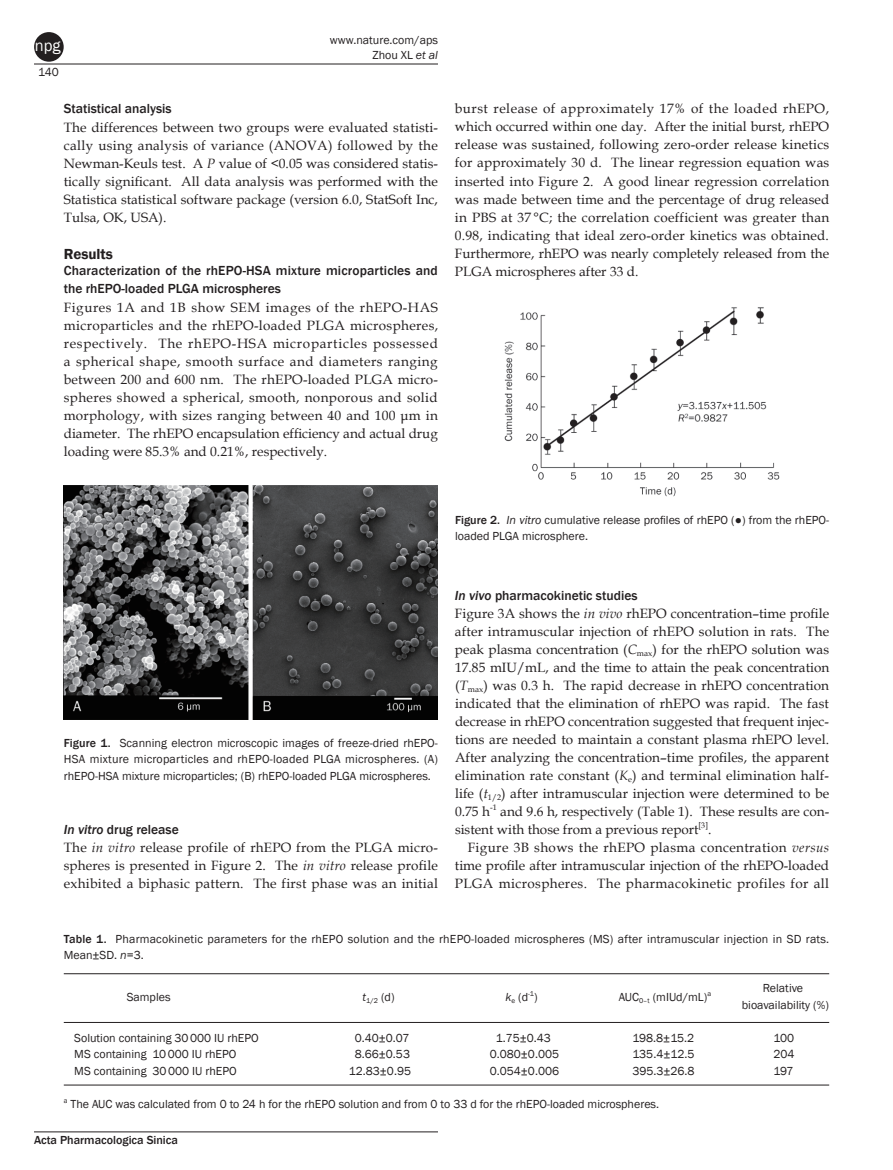
<style>
.page{position:relative;width:893px;height:1170px;background:#fff}
.page>*{position:absolute;margin:0;border:0;box-sizing:border-box;transform-origin:0 0}
.t1{font:16.5px "Franklin Gothic";color:#fff}
.t2{font:15px "Franklin Gothic Demi 2";color:#231f20}
.t3{font:13.5px/18px "Book Antiqua 2";letter-spacing:.005em;color:#231f20;text-align:justify}
.t4{font:13.5px/18px "Book Antiqua";letter-spacing:.005em;color:#231f20;text-align:justify}
.t5{font:13.5px/18px "Franklin Gothic Medium 2";color:#231f20}
.t6{font:13.5px "Book Antiqua 2";letter-spacing:.03em;color:#231f20}
.t7{font:13.5px "Book Antiqua";letter-spacing:.035em;color:#231f20}
.t8{font:13.5px "Book Antiqua 2";letter-spacing:.025em;color:#231f20}
.t9{font:12px "Franklin Gothic Book 2";color:#231f20}
.t10{font:12px/15px "Franklin Gothic";color:#231f20;text-align:right}
.t11{font:12px "Franklin Gothic";letter-spacing:.02em;color:#231f20}
.t12{font:12px "Franklin Gothic Medium 2";color:#231f20}
.t13{font:7.2px "Franklin Gothic";color:#231f20}
.s1{font-style:italic}
.s2{font-family:"Book Antiqua";font-style:italic}
.s3{font-family:"Franklin Gothic Medium 2"}
.s4{font-family:"Franklin Gothic";font-style:italic}
.s5{font-family:"Franklin Gothic";font-weight:500;font-style:italic}
.s6{font-family:"Book Antiqua 2"}
.s7{font-style:italic;font-size:12px}
.s8{font-size:12px}
</style>
<div class="page">
<hr style="left:34px;top:64px;width:404px;height:1px;background:#231f20">
<hr style="left:34px;top:1131px;width:404px;height:1px;background:#231f20">
<div style="left:34px;top:32px;width:30px;height:30px;background:#231f20;border-radius:50%"></div>
<hr style="left:64px;top:973px;width:765px;height:1px;background:#231f20">
<hr style="left:64px;top:1022px;width:765px;height:1px;background:#231f20">
<hr style="left:64px;top:1084px;width:765px;height:1px;background:#231f20">
<img style="left:64px;top:485px;width:374px;height:234px">
<img style="left:504px;top:307px;width:276px;height:190px">
<p class="t1" style="left:35px;top:35px;width:27px">npg</p>
<p class="t10" style="left:38px;top:65px;width:22px">140</p>
<p class="t10" style="left:330px;top:32px;width:110px">www.nature.com/aps<br>Zhou XL <span class="s1">et al</span></p>
<p class="t5" style="left:64px;top:100px;width:109px">Statistical analysis</p>
<p class="t3" style="left:64px;top:118px;width:376px">The differences between two groups were evaluated statisti&shy;cally using analysis of variance (ANOVA) followed by the Newman-Keuls test. A <span class="s2">P</span> value of &lt;0.05 was considered statis-</p>
<p class="t4" style="left:64px;top:172px;width:376px">tically significant. All data analysis was performed with the</p>
<p class="t3" style="left:64px;top:190px;width:376px">Statistica statistical software package (version 6.0, StatSoft Inc,<br>Tulsa, OK, USA).</p>
<p class="t2" style="left:64px;top:244px;width:51px">Results</p>
<p class="t5" style="left:64px;top:262px;width:376px">Characterization of the rhEPO-HSA mixture microparticles and the rhEPO-loaded PLGA microspheres</p>
<p class="t3" style="left:64px;top:298px;width:376px">Figures 1A and 1B show SEM images of the rhEPO-HAS microparticles and the rhEPO-loaded PLGA microspheres, respectively. The rhEPO-HSA microparticles possessed a spherical shape, smooth surface and diameters ranging between 200 and 600 nm. The rhEPO-loaded PLGA micro&shy;spheres showed a spherical, smooth, nonporous and solid</p>
<p class="t4" style="left:64px;top:406px;width:376px">morphology, with sizes ranging between 40 and 100 μm in diameter. The rhEPO encapsulation efficiency and actual drug loading were 85.3% and 0.21%, respectively.</p>
<p class="t7" style="left:455px;top:99px;width:376px">burst release of approximately 17% of the loaded rhEPO,</p>
<p class="t3" style="left:455px;top:118px;width:376px">which occurred within one day. After the initial burst, rhEPO release was sustained, following zero-order release kinetics for approximately 30 d. The linear regression equation was inserted into Figure 2. A good linear regression correlation was made between time and the percentage of drug released in PBS at 37 °C; the correlation coefficient was greater than 0.98, indicating that ideal zero-order kinetics was obtained.<br>Furthermore, rhEPO was nearly completely released from the PLGA microspheres after 33 d.</p>
<p class="t9" style="left:455px;top:512px;width:376px"><span class="s3">Figure 2.</span> <span class="s4">In vitro</span> cumulative release profiles of rhEPO (●) from the rhEPO-</p>
<p class="t10" style="left:455px;top:529px;width:135px">loaded PLGA microsphere.</p>
<p class="t9" style="left:64px;top:735px;width:376px"><span class="s3">Figure 1.</span> Scanning electron microscopic images of freeze-dried rhEPO-</p>
<p class="t11" style="left:64px;top:751px;width:376px">HSA mixture microparticles and rhEPO-loaded PLGA microspheres. (A)</p>
<p class="t9" style="left:64px;top:768px;width:369px">rhEPO-HSA mixture microparticles; (B) rhEPO-loaded PLGA microspheres.</p>
<p class="t5" style="left:64px;top:820px;width:116px"><span class="s5">In vitro</span> drug release</p>
<p class="t3" style="left:64px;top:838px;width:376px">The <span class="s2">in vitro</span> release profile of rhEPO from the PLGA micro&shy;spheres is presented in Figure 2. The <span class="s2">in vitro</span> release profile exhibited a biphasic pattern. The first phase was an initial</p>
<p class="t5" style="left:455px;top:586px;width:184px"><span class="s5">In vivo</span> pharmacokinetic studies</p>
<p class="t4" style="left:455px;top:603px;width:376px"><span class="s6">Figure 3A shows the</span> <span class="s1">in vivo</span> rhEPO concentration–time profile</p>
<p class="t3" style="left:455px;top:621px;width:376px">after intramuscular injection of rhEPO solution in rats. The peak plasma concentration (<span class="s2">C</span><sub>max</sub>) for the rhEPO solution was 17.85 mIU/mL, and the time to attain the peak concentration (<span class="s2">T</span><sub>max</sub>) was 0.3 h. The rapid decrease in rhEPO concentration indicated that the elimination of rhEPO was rapid. The fast decrease in rhEPO concentration suggested that frequent injec&shy;tions are needed to maintain a constant plasma rhEPO level.</p>
<p class="t4" style="left:455px;top:748px;width:376px">After analyzing the concentration–time profiles, the apparent</p>
<p class="t3" style="left:455px;top:766px;width:376px">elimination rate constant (<span class="s2">K</span><sub>e</sub>) and terminal elimination half&shy;life (<span class="s2">t</span><sub>1/2</sub>) after intramuscular injection were determined to be 0.75 h<sup>-1</sup> and 9.6 h, respectively (Table 1). These results are con&shy;sistent with those from a previous report<sup>[3]</sup>.</p>
<p class="t8" style="left:468px;top:837px;width:363px">Figure 3B shows the rhEPO plasma concentration <span class="s2">versus</span></p>
<p class="t4" style="left:455px;top:856px;width:376px">time profile after intramuscular injection of the rhEPO-loaded</p>
<p class="t6" style="left:455px;top:873px;width:376px">PLGA microspheres. The pharmacokinetic profiles for all</p>
<p class="t9" style="left:64px;top:931px;width:767px"><span class="s3">Table 1.</span> Pharmacokinetic parameters for the rhEPO solution and the rhEPO-loaded microspheres (MS) after intramuscular injection in SD rats.</p>
<p class="t10" style="left:64px;top:947px;width:82px">Mean±SD. <span class="s1">n</span>=3.</p>
<p class="t10" style="left:127px;top:989px;width:45px">Samples</p>
<p class="t13" style="left:363px;top:996px;width:33px"><sup>t</sup>1/2 <sup>(d)</sup></p>
<p class="t13" style="left:505px;top:988px;width:34px"><span class="s7">k</span>e <span class="s8">(d</span>-1<span class="s8">)</span></p>
<p class="t10" style="left:619px;top:989px;width:94px">AUC<sub>0–t</sub> (mIUd/mL)<sup>a</sup></p>
<p class="t10" style="left:763px;top:980px;width:42px">Relative</p>
<p class="t9" style="left:742px;top:997px;width:89px">bioavailability (%)</p>
<p class="t10" style="left:74px;top:1030px;width:186px">Solution containing 30000 IU rhEPO</p>
<p class="t10" style="left:355px;top:1030px;width:56px">0.40±0.07</p>
<p class="t10" style="left:496px;top:1030px;width:57px">1.75±0.43</p>
<p class="t10" style="left:632px;top:1030px;width:63px">198.8±15.2</p>
<p class="t10" style="left:773px;top:1030px;width:22px">100</p>
<p class="t10" style="left:74px;top:1046px;width:164px">MS containing 10000 IU rhEPO</p>
<p class="t10" style="left:355px;top:1046px;width:57px">8.66±0.53</p>
<p class="t10" style="left:490px;top:1046px;width:71px">0.080±0.005</p>
<p class="t10" style="left:632px;top:1046px;width:64px">135.4±12.5</p>
<p class="t10" style="left:773px;top:1046px;width:23px">204</p>
<p class="t10" style="left:74px;top:1063px;width:164px">MS containing 30000 IU rhEPO</p>
<p class="t10" style="left:349px;top:1063px;width:64px">12.83±0.95</p>
<p class="t10" style="left:490px;top:1063px;width:71px">0.054±0.006</p>
<p class="t10" style="left:632px;top:1063px;width:64px">395.3±26.8</p>
<p class="t10" style="left:773px;top:1063px;width:22px">197</p>
<p class="t9" style="left:64px;top:1096px;width:597px"><sup>a</sup> The AUC was calculated from 0 to 24 h for the rhEPO solution and from 0 to 33 d for the rhEPO-loaded microspheres.</p>
<p class="t12" style="left:34px;top:1132px;width:145px">Acta Pharmacologica Sinica</p>
</div>
